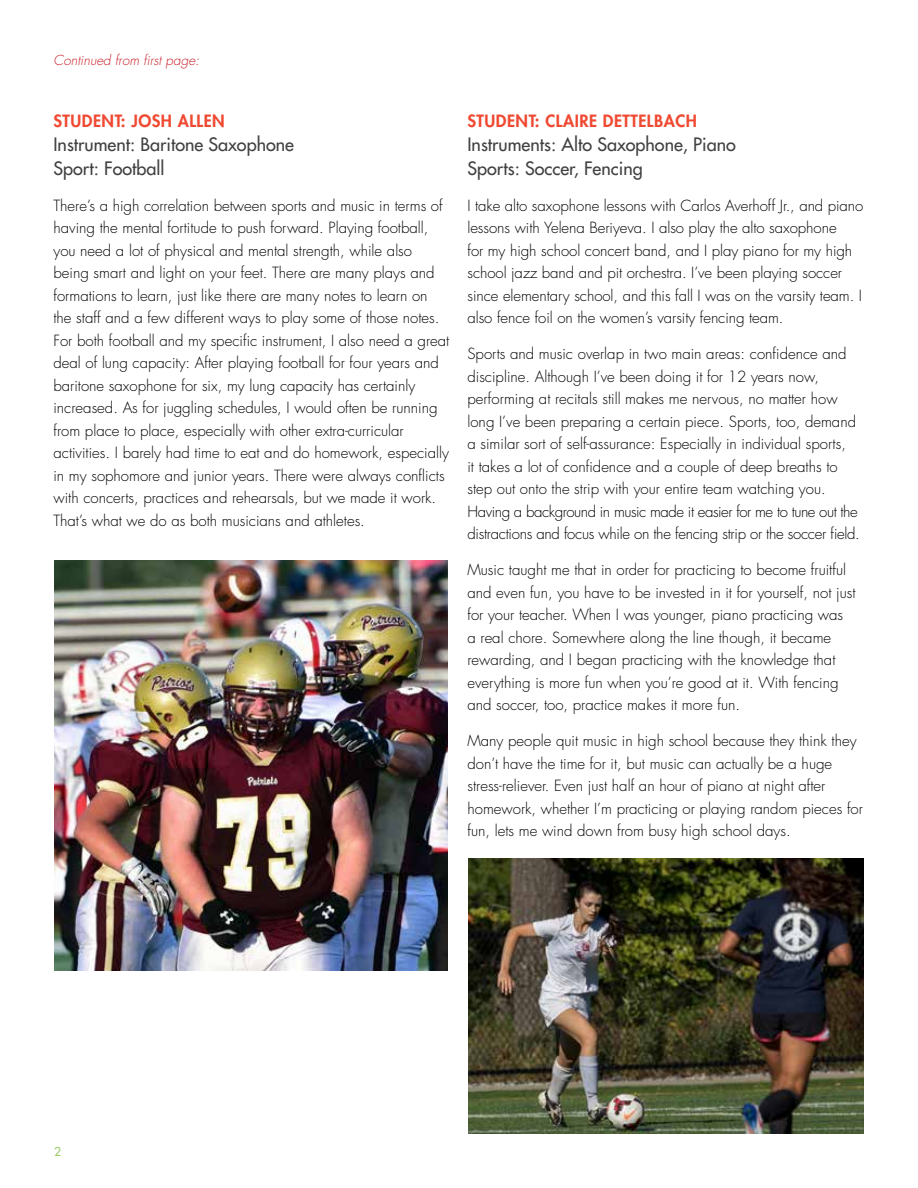
<style>
.page{position:relative;width:918px;height:1188px;background:#fff}
.page>*{position:absolute;margin:0;border:0;box-sizing:border-box;transform-origin:0 0}
.t1{font:500 18px/23.9px "Futura Std";color:#414042}
.t2{font:800 16.5px "Futura Std";letter-spacing:.03em;color:#f04932}
.t3{font:300 15px/22.5px "Futura Std";color:#000}
.t4{font:italic 300 13.5px "Futura Std";color:#ca212a}
.t5{font:500 12px "Futura Std";color:#9c6}
</style>
<div class="page">
<img style="left:468px;top:859px;width:396px;height:275px">
<img style="left:54px;top:561px;width:393px;height:409px">
<p class="t4" style="left:53px;top:52px;width:148px">Continued from first page:</p>
<p class="t2" style="left:53px;top:110px;width:173px">STUDENT: JOSH ALLEN</p>
<p class="t1" style="left:53px;top:132px;width:242px">Instrument: Baritone Saxophone<br>Sport: Football</p>
<p class="t3" style="left:53px;top:194px;width:397px">There’s a high correlation between sports and music in terms of having the mental fortitude to push forward. Playing football, you need a lot of physical and mental strength, while also being smart and light on your feet. There are many plays and formations to learn, just like there are many notes to learn on the staff and a few different ways to play some of those notes.<br>For both football and my specific instrument, I also need a great deal of lung capacity: After playing football for four years and baritone saxophone for six, my lung capacity has certainly increased. As for juggling schedules, I would often be running from place to place, especially with other extra-curricular activities. I barely had time to eat and do homework, especially in my sophomore and junior years. There were always conflicts with concerts, practices and rehearsals, but we made it work.<br>That’s what we do as both musicians and athletes.</p>
<p class="t2" style="left:467px;top:110px;width:231px">STUDENT: CLAIRE DETTELBACH</p>
<p class="t1" style="left:467px;top:132px;width:270px">Instruments: Alto Saxophone, Piano<br>Sports: Soccer, Fencing</p>
<p class="t3" style="left:467px;top:194px;width:398px">I take alto saxophone lessons with Carlos Averhoff Jr., and piano lessons with Yelena Beriyeva. I also play the alto saxophone<br>for my high school concert band, and I play piano for my high school jazz band and pit orchestra. I’ve been playing soccer since elementary school, and this fall I was on the varsity team. I also fence foil on the women’s varsity fencing team.</p>
<p class="t3" style="left:467px;top:343px;width:394px">Sports and music overlap in two main areas: confidence and discipline. Although I’ve been doing it for 12 years now, performing at recitals still makes me nervous, no matter how long I’ve been preparing a certain piece. Sports, too, demand a similar sort of self-assurance: Especially in individual sports,<br>it takes a lot of confidence and a couple of deep breaths to step out onto the strip with your entire team watching you.<br>Having a background in music made it easier for me to tune out the distractions and focus while on the fencing strip or the soccer field.</p>
<p class="t3" style="left:467px;top:559px;width:390px">Music taught me that in order for practicing to become fruitful and even fun, you have to be invested in it for yourself, not just for your teacher. When I was younger, piano practicing was<br>a real chore. Somewhere along the line though, it became rewarding, and I began practicing with the knowledge that everything is more fun when you’re good at it. With fencing and soccer, too, practice makes it more fun.</p>
<p class="t3" style="left:467px;top:730px;width:397px">Many people quit music in high school because they think they don’t have the time for it, but music can actually be a huge stress-reliever. Even just half an hour of piano at night after homework, whether I’m practicing or playing random pieces for fun, lets me wind down from busy high school days.</p>
<p class="t5" style="left:54px;top:1144px;width:8px">2</p>
</div>
